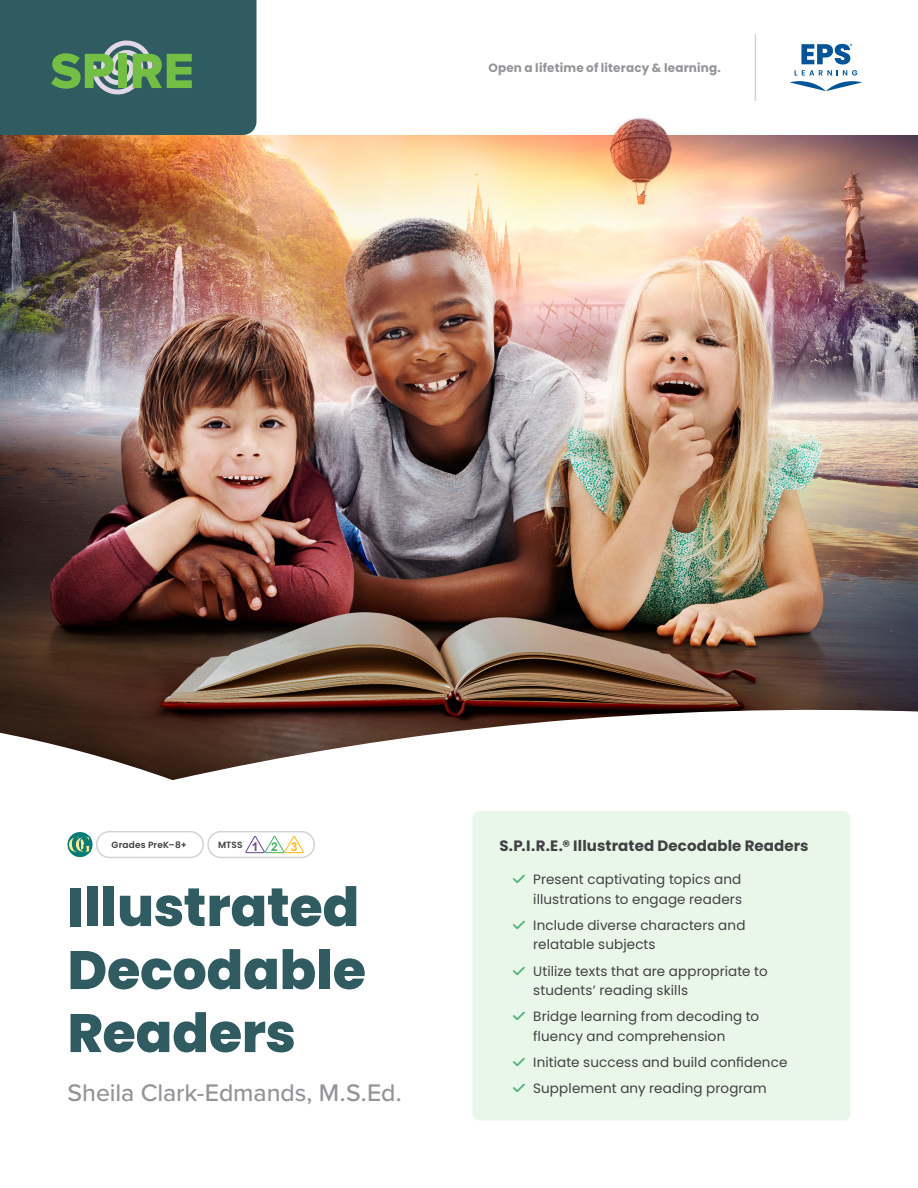
<style>
.page{position:relative;width:918px;height:1188px;background:#fff}
.page>*{position:absolute;margin:0;border:0;box-sizing:border-box;transform-origin:0 0}
.t1{font:800 54px/63px "Poppins";letter-spacing:-.005em;color:#2f5b61}
.t2{font:500 24.9px "Proxima Nova";letter-spacing:-.005em;color:#939598}
.t3{font:700 15px "Poppins";letter-spacing:.01em;color:#414042}
.t4{font:13.5px/19.5px "Poppins";letter-spacing:.01em;color:#414042}
.t5{font:700 12px "Poppins";letter-spacing:.015em;color:#939598}
.t6{font:600 9px "Poppins";letter-spacing:.02em;color:#414042}
.s1{font-family:"Arial";font-weight:700;font-size:12.15px;color:#6e489d}
.s2{font-family:"Arial";font-weight:700;font-size:12.15px;color:#43b760}
.s3{font-family:"Arial";font-weight:700;font-size:12.15px;color:#fdb913}
.s4{color:#4baf74}
</style>
<div class="page">
<div style="left:0;top:0;width:256px;height:34px;background:#2f5b61"></div>
<div style="left:96px;top:831px;width:108px;height:27px;border:2px solid #d1d3d4;border-radius:13px"></div>
<div style="left:207px;top:831px;width:108px;height:27px;border:2px solid #d1d3d4;border-radius:13px"></div>
<svg style="left:245px;top:836px;width:59px;height:17px"></svg>
<div style="left:68px;top:832px;width:25px;height:25px;background:#057c75;border-radius:50%"></div>
<svg style="left:68px;top:836px;width:23px;height:17px"></svg>
<div style="left:472px;top:811px;width:378px;height:309px;background:#e8f7e8;border-radius:7px"></div>
<img style="left:0;top:34px;width:918px;height:795px">
<p class="t5" style="left:488px;top:61px;width:234px">Open a lifetime of literacy &amp; learning.</p>
<p class="t6" style="left:112px;top:839px;width:77px">Grades PreK–8+</p>
<p class="t6" style="left:218px;top:839px;width:81px">MTSS <span class="s1">1</span> <span class="s2">2</span> <span class="s3">3</span></p>
<p class="t3" style="left:500px;top:837px;width:311px">S.P.I.R.E.® Illustrated Decodable Readers</p>
<p class="t4" style="left:513px;top:870px;width:231px;text-align:right"><span class="s4">✓</span> Present captivating topics and illustrations to engage readers</p>
<p class="t4" style="left:533px;top:916px;width:214px;text-indent:-20px"><span class="s4">✓</span> Include diverse characters and relatable subjects</p>
<p class="t4" style="left:533px;top:961px;width:236px;text-indent:-20px"><span class="s4">✓</span> Utilize texts that are appropriate to students’ reading skills</p>
<p class="t4" style="left:533px;top:1007px;width:228px;text-indent:-20px"><span class="s4">✓</span> Bridge learning from decoding to fluency and comprehension</p>
<p class="t4" style="left:513px;top:1053px;width:276px"><span class="s4">✓</span> Initiate success and build confidence</p>
<p class="t4" style="left:513px;top:1079px;width:255px"><span class="s4">✓</span> Supplement any reading program</p>
<h1 class="t1" style="left:68px;top:876px;width:300px">Illustrated<br>Decodable<br>Readers</h1>
<h2 class="t2" style="left:68px;top:1074px;width:336px">Sheila Clark-Edmands, M.S.Ed.</h2>
</div>
